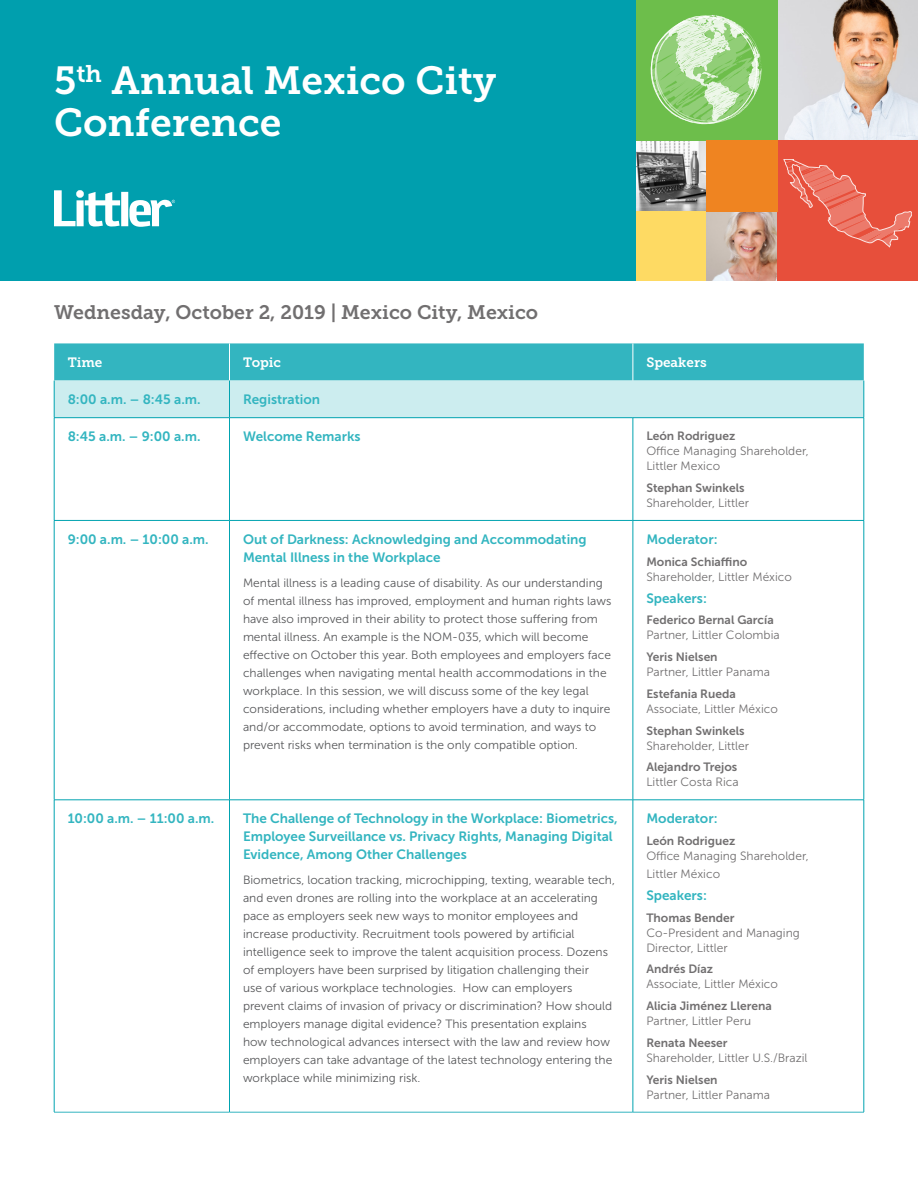
<style>
.page{position:relative;width:918px;height:1188px;background:#fff}
.page>*{position:absolute;margin:0;border:0;box-sizing:border-box;transform-origin:0 0}
.t1{font:39px/42px "Museo Slab 700";color:#fff}
.t2{font:19.5px "Museo Slab 700";color:#716f70}
.introCopy{font:13.5px/18px "Museo Sans 700";color:#33b5c0}
.Time{font:13.5px "Museo Sans 700";color:#33b5c0}
.Type_of_Speaker{font:13.5px "Museo Sans 700";color:#33b5c0}
.introCopy-2{font:13.5px "Museo Slab 700";color:#fff}
.Reversed_Header{font:13.5px "Museo Slab 700";color:#fff}
.bodyCopy{font:12px/18px "Museo Sans 300";color:#57585a}
.Speaker_Title_Locati{font:12px/15px "Museo Sans 300";color:#716f70}
.Speaker_Name{font:12px "Museo Sans 700";color:#716f70}
</style>
<div class="page">
<img style="left:635px;top:141px;width:71px;height:71px">
<img style="left:777px;top:0;width:141px;height:141px">
<div style="left:635px;top:0;width:142px;height:141px;background:#6dbe4b"></div>
<svg style="left:651px;top:15px;width:111px;height:109px"></svg>
<div style="left:635px;top:212px;width:71px;height:69px;background:#feda63"></div>
<img style="left:706px;top:212px;width:71px;height:69px">
<div style="left:777px;top:141px;width:141px;height:140px;background:#e74f3b"></div>
<svg style="left:784px;top:159px;width:128px;height:88px"></svg>
<div style="left:0;top:0;width:635px;height:281px;background:#009fae"></div>
<div style="left:706px;top:141px;width:71px;height:71px;background:#ef8421"></div>
<div style="left:121px;top:192px;width:7px;height:34px;background:#fff"></div>
<svg style="left:54px;top:190px;width:66px;height:37px"></svg>
<svg style="left:129px;top:200px;width:46px;height:27px"></svg>
<svg style="left:54px;top:343px;width:810px;height:74px;background:#80d1d7"></svg>
<hr style="left:229px;top:343px;width:1px;height:38px;background:#fff">
<hr style="left:54px;top:381px;width:1px;height:37px;background:#00a3b0">
<hr style="left:229px;top:381px;width:1px;height:37px;background:#00a3b0">
<hr style="left:864px;top:381px;width:1px;height:37px;background:#00a3b0">
<hr style="left:54px;top:417px;width:176px;height:1px;background:#00a3b0">
<hr style="left:54px;top:418px;width:1px;height:102px;background:#00a3b0">
<hr style="left:230px;top:417px;width:403px;height:1px;background:#00a3b0">
<hr style="left:229px;top:418px;width:1px;height:102px;background:#00a3b0">
<hr style="left:633px;top:417px;width:231px;height:1px;background:#00a3b0">
<hr style="left:633px;top:418px;width:1px;height:102px;background:#00a3b0">
<hr style="left:864px;top:418px;width:1px;height:102px;background:#00a3b0">
<hr style="left:54px;top:520px;width:176px;height:1px;background:#00a3b0">
<hr style="left:54px;top:521px;width:1px;height:279px;background:#00a3b0">
<hr style="left:230px;top:520px;width:403px;height:1px;background:#00a3b0">
<hr style="left:229px;top:521px;width:1px;height:279px;background:#00a3b0">
<hr style="left:633px;top:520px;width:231px;height:1px;background:#00a3b0">
<hr style="left:633px;top:521px;width:1px;height:279px;background:#00a3b0">
<hr style="left:864px;top:521px;width:1px;height:279px;background:#00a3b0">
<hr style="left:54px;top:800px;width:176px;height:1px;background:#00a3b0">
<hr style="left:54px;top:800px;width:1px;height:312px;background:#00a3b0">
<hr style="left:230px;top:800px;width:403px;height:1px;background:#00a3b0">
<hr style="left:229px;top:800px;width:1px;height:312px;background:#00a3b0">
<hr style="left:633px;top:800px;width:231px;height:1px;background:#00a3b0">
<hr style="left:633px;top:800px;width:1px;height:312px;background:#00a3b0">
<hr style="left:864px;top:800px;width:1px;height:312px;background:#00a3b0">
<hr style="left:54px;top:1112px;width:176px;height:1px;background:#33b5c0">
<hr style="left:230px;top:1112px;width:403px;height:1px;background:#33b5c0">
<hr style="left:633px;top:1112px;width:231px;height:1px;background:#33b5c0">
<hr style="left:633px;top:343px;width:1px;height:38px;background:#fff">
<h1 class="t1" style="left:54px;top:60px;width:444px">5<sup>th</sup> Annual Mexico City<br>Conference</h1>
<p class="t2" style="left:54px;top:302px;width:486px">Wednesday, October 2, 2019 | Mexico City, Mexico</p>
<p class="Reversed_Header" style="left:68px;top:355px;width:36px">Time</p>
<p class="introCopy-2" style="left:243px;top:355px;width:40px">Topic</p>
<p class="introCopy-2" style="left:646px;top:355px;width:62px">Speakers</p>
<p class="Time" style="left:68px;top:392px;width:134px">8:00 a.m. – 8:45 a.m.</p>
<p class="introCopy" style="left:243px;top:391px;width:79px">Registration</p>
<p class="Time" style="left:68px;top:429px;width:134px">8:45 a.m. – 9:00 a.m.</p>
<p class="introCopy" style="left:243px;top:428px;width:119px">Welcome Remarks</p>
<p class="Speaker_Name" style="left:646px;top:429px;width:90px">León Rodriguez</p>
<p class="Speaker_Title_Locati" style="left:646px;top:444px;width:164px">Office Managing Shareholder,<br>Littler Mexico</p>
<p class="Speaker_Name" style="left:646px;top:481px;width:100px">Stephan Swinkels</p>
<p class="Speaker_Title_Locati" style="left:646px;top:495px;width:104px">Shareholder, Littler</p>
<p class="Time" style="left:68px;top:532px;width:142px">9:00 a.m. – 10:00 a.m.</p>
<p class="introCopy" style="left:243px;top:530px;width:345px">Out of Darkness: Acknowledging and Accommodating<br>Mental Illness in the Workplace</p>
<p class="bodyCopy" style="left:243px;top:574px;width:370px">Mental illness is a leading cause of disability. As our understanding of mental illness has improved, employment and human rights laws have also improved in their ability to protect those suffering from mental illness. An example is the NOM-035, which will become effective on October this year. Both employees and employers face challenges when navigating mental health accommodations in the workplace. In this session, we will discuss some of the key legal considerations, including whether employers have a duty to inquire and/or accommodate, options to avoid termination, and ways to prevent risks when termination is the only compatible option.</p>
<p class="Type_of_Speaker" style="left:646px;top:532px;width:73px">Moderator:</p>
<p class="Speaker_Name" style="left:646px;top:555px;width:102px">Monica Schiaffino</p>
<p class="Speaker_Title_Locati" style="left:646px;top:569px;width:147px">Shareholder, Littler México</p>
<p class="Type_of_Speaker" style="left:646px;top:590px;width:62px">Speakers:</p>
<p class="Speaker_Name" style="left:646px;top:613px;width:129px">Federico Bernal García</p>
<p class="Speaker_Title_Locati" style="left:646px;top:628px;width:135px">Partner, Littler Colombia</p>
<p class="Speaker_Name" style="left:646px;top:650px;width:73px">Yeris Nielsen</p>
<p class="Speaker_Title_Locati" style="left:646px;top:665px;width:125px">Partner, Littler Panama</p>
<p class="Speaker_Name" style="left:646px;top:687px;width:91px">Estefania Rueda</p>
<p class="Speaker_Title_Locati" style="left:646px;top:701px;width:133px">Associate, Littler México</p>
<p class="Speaker_Name" style="left:646px;top:724px;width:100px">Stephan Swinkels</p>
<p class="Speaker_Title_Locati" style="left:646px;top:738px;width:104px">Shareholder, Littler</p>
<p class="Speaker_Name" style="left:646px;top:760px;width:92px">Alejandro Trejos</p>
<p class="Speaker_Title_Locati" style="left:646px;top:775px;width:94px">Littler Costa Rica</p>
<p class="Time" style="left:68px;top:811px;width:148px">10:00 a.m. – 11:00 a.m.</p>
<p class="introCopy" style="left:243px;top:810px;width:376px">The Challenge of Technology in the Workplace: Biometrics,<br>Employee Surveillance vs. Privacy Rights, Managing Digital<br>Evidence, Among Other Challenges</p>
<p class="bodyCopy" style="left:243px;top:871px;width:374px">Biometrics, location tracking, microchipping, texting, wearable tech, and even drones are rolling into the workplace at an accelerating pace as employers seek new ways to monitor employees and increase productivity. Recruitment tools powered by artificial intelligence seek to improve the talent acquisition process. Dozens of employers have been surprised by litigation challenging their<br>use of various workplace technologies. How can employers prevent claims of invasion of privacy or discrimination? How should employers manage digital evidence? This presentation explains<br>how technological advances intersect with the law and review how employers can take advantage of the latest technology entering the workplace while minimizing risk.</p>
<p class="introCopy" style="left:646px;top:810px;width:73px">Moderator:</p>
<p class="Speaker_Name" style="left:646px;top:834px;width:90px">León Rodriguez</p>
<p class="Speaker_Title_Locati" style="left:646px;top:847px;width:164px;line-height:18px">Office Managing Shareholder,<br>Littler México</p>
<p class="Type_of_Speaker" style="left:646px;top:888px;width:62px">Speakers:</p>
<p class="Speaker_Name" style="left:646px;top:911px;width:90px">Thomas Bender</p>
<p class="Speaker_Title_Locati" style="left:646px;top:925px;width:155px">Co-President and Managing<br>Director, Littler</p>
<p class="Speaker_Name" style="left:646px;top:963px;width:68px">Andrés Díaz</p>
<p class="Speaker_Title_Locati" style="left:646px;top:977px;width:133px">Associate, Littler México</p>
<p class="Speaker_Name" style="left:646px;top:999px;width:127px">Alicia Jiménez Llerena</p>
<p class="Speaker_Title_Locati" style="left:646px;top:1014px;width:106px">Partner, Littler Peru</p>
<p class="Speaker_Name" style="left:646px;top:1036px;width:83px">Renata Neeser</p>
<p class="Speaker_Title_Locati" style="left:646px;top:1050px;width:163px">Shareholder, Littler U.S./Brazil</p>
<p class="Speaker_Name" style="left:646px;top:1073px;width:73px">Yeris Nielsen</p>
<p class="Speaker_Title_Locati" style="left:646px;top:1087px;width:125px">Partner, Littler Panama</p>
</div>
